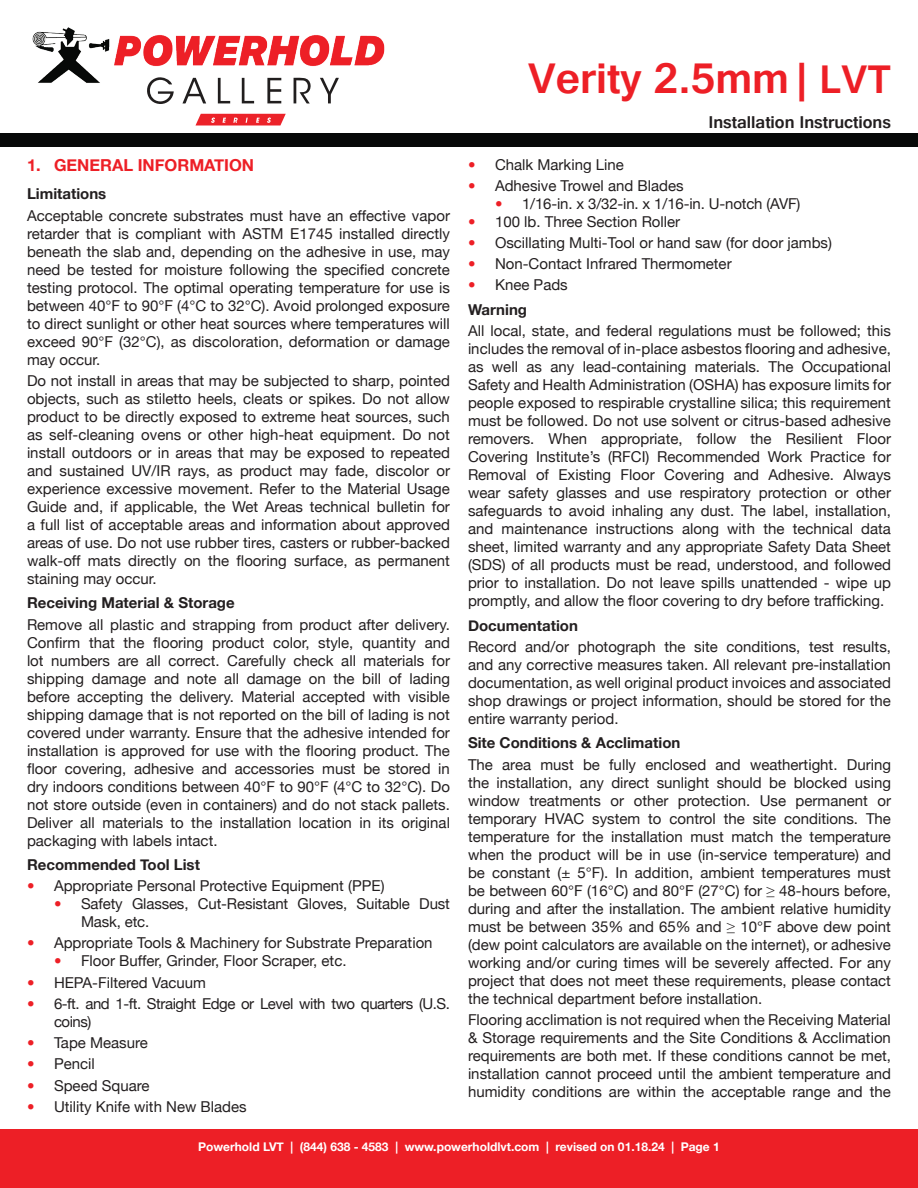
<style>
.page{position:relative;width:918px;height:1188px;background:#fff}
.page>*{position:absolute;margin:0;border:0;box-sizing:border-box;transform-origin:0 0}
.t1{font:700 45px "Gautami";color:#ed1f26}
.t2{font:700 18px "Gautami";color:#231f20}
.t3{font:700 16.5px "Helvetica Neue";color:#ed1f26}
.t4{font:15px/18px "Helvetica Neue";color:#231f20;text-align:justify}
.t5{font:700 15px "Helvetica Neue";color:#231f20}
.t6{font:15px/18px "Helvetica Neue";letter-spacing:-.03em;color:#231f20}
.t7{font:700 12px "Helvetica Neue";color:#fff}
.s1{font-size:42px}
.s2{color:#ed1f26}
</style>
<div class="page">
<div style="left:0;top:134px;width:918px;height:13px;background:#070908"></div>
<div style="left:0;top:1129px;width:918px;height:59px;background:#ed1f26"></div>
<img style="left:32px;top:27px;width:353px;height:56px">
<div style="left:111px;top:70px;width:277px;height:14px;background:#fff"></div>
<svg style="left:147px;top:77px;width:27px;height:27px"></svg>
<svg style="left:294px;top:78px;width:17px;height:25px"></svg>
<svg style="left:267px;top:78px;width:14px;height:25px"></svg>
<svg style="left:320px;top:78px;width:19px;height:25px"></svg>
<svg style="left:242px;top:78px;width:12px;height:25px"></svg>
<svg style="left:218px;top:78px;width:12px;height:25px"></svg>
<svg style="left:182px;top:78px;width:24px;height:26px"></svg>
<svg style="left:195px;top:114px;width:91px;height:11px"></svg>
<h1 class="t1" style="left:528px;top:51px;width:364px">Verity 2.5mm | <span class="s1">LVT</span></h1>
<p class="t3" style="left:27px;top:155px;width:229px">1. GENERAL INFORMATION</p>
<p class="t5" style="left:27px;top:185px;width:81px">Limitations</p>
<p class="t4" style="left:27px;top:206px;width:425px">Acceptable concrete substrates must have an effective vapor retarder that is compliant with ASTM E1745 installed directly beneath the slab and, depending on the adhesive in use, may need be tested for moisture following the specified concrete testing protocol. The optimal operating temperature for use is between 40°F to 90°F (4°C to 32°C). Avoid prolonged exposure to direct sunlight or other heat sources where temperatures will exceed 90°F (32°C), as discoloration, deformation or damage may occur.</p>
<p class="t4" style="left:27px;top:371px;width:425px">Do not install in areas that may be subjected to sharp, pointed objects, such as stiletto heels, cleats or spikes. Do not allow product to be directly exposed to extreme heat sources, such as self-cleaning ovens or other high-heat equipment. Do not install outdoors or in areas that may be exposed to repeated and sustained UV/IR rays, as product may fade, discolor or experience excessive movement. Refer to the Material Usage Guide and, if applicable, the Wet Areas technical bulletin for a full list of acceptable areas and information about approved areas of use. Do not use rubber tires, casters or rubber-backed walk-off mats directly on the flooring surface, as permanent staining may occur.</p>
<p class="t5" style="left:27px;top:594px;width:209px">Receiving Material &amp; Storage</p>
<p class="t4" style="left:27px;top:615px;width:425px">Remove all plastic and strapping from product after delivery.<br>Confirm that the flooring product color, style, quantity and lot numbers are all correct. Carefully check all materials for shipping damage and note all damage on the bill of lading before accepting the delivery. Material accepted with visible shipping damage that is not reported on the bill of lading is not covered under warranty. Ensure that the adhesive intended for installation is approved for use with the flooring product. The floor covering, adhesive and accessories must be stored in dry indoors conditions between 40°F to 90°F (4°C to 32°C). Do not store outside (even in containers) and do not stack pallets.<br>Deliver all materials to the installation location in its original packaging with labels intact.</p>
<p class="t5" style="left:27px;top:855px;width:174px">Recommended Tool List</p>
<p class="t4" style="left:27px;top:877px;width:359px"><span class="s2">•</span> Appropriate Personal Protective Equipment (PPE)</p>
<p class="t4" style="left:81px;top:895px;width:370px;text-indent:-27px"><span class="s2">•</span> Safety Glasses, Cut-Resistant Gloves, Suitable Dust<br>Mask, etc.</p>
<p class="t4" style="left:27px;top:934px;width:407px"><span class="s2">•</span> Appropriate Tools &amp; Machinery for Substrate Preparation</p>
<p class="t4" style="left:54px;top:952px;width:294px"><span class="s2">•</span> Floor Buffer, Grinder, Floor Scraper, etc.</p>
<p class="t4" style="left:27px;top:973px;width:180px"><span class="s2">•</span> HEPA-Filtered Vacuum</p>
<p class="t6" style="left:54px;top:994px;width:398px;text-indent:-27px"><span class="s2">•</span> 6-ft. and 1-ft. Straight Edge or Level with two quarters (U.S. coins)</p>
<p class="t4" style="left:27px;top:1034px;width:122px"><span class="s2">•</span> Tape Measure</p>
<p class="t4" style="left:27px;top:1055px;width:69px"><span class="s2">•</span> Pencil</p>
<p class="t4" style="left:27px;top:1076px;width:124px"><span class="s2">•</span> Speed Square</p>
<p class="t4" style="left:27px;top:1097px;width:221px"><span class="s2">•</span> Utility Knife with New Blades</p>
<p class="t2" style="left:708px;top:111px;width:184px">Installation Instructions</p>
<p class="t4" style="left:468px;top:155px;width:157px"><span class="s2">•</span> Chalk Marking Line</p>
<p class="t4" style="left:468px;top:176px;width:217px"><span class="s2">•</span> Adhesive Trowel and Blades</p>
<p class="t4" style="left:495px;top:194px;width:307px"><span class="s2">•</span> 1/16-in. x 3/32-in. x 1/16-in. U-notch (AVF)</p>
<p class="t4" style="left:468px;top:212px;width:214px"><span class="s2">•</span> 100 lb. Three Section Roller</p>
<p class="t4" style="left:468px;top:233px;width:365px"><span class="s2">•</span> Oscillating Multi-Tool or hand saw (for door jambs)</p>
<p class="t4" style="left:468px;top:255px;width:265px"><span class="s2">•</span> Non-Contact Infrared Thermometer</p>
<p class="t4" style="left:468px;top:276px;width:101px"><span class="s2">•</span> Knee Pads</p>
<p class="t5" style="left:468px;top:300px;width:61px">Warning</p>
<p class="t4" style="left:468px;top:322px;width:425px">All local, state, and federal regulations must be followed; this includes the removal of in-place asbestos flooring and adhesive, as well as any lead-containing materials. The Occupational Safety and Health Administration (OSHA) has exposure limits for people exposed to respirable crystalline silica; this requirement must be followed. Do not use solvent or citrus-based adhesive removers. When appropriate, follow the Resilient Floor Covering Institute’s (RFCI) Recommended Work Practice for Removal of Existing Floor Covering and Adhesive. Always wear safety glasses and use respiratory protection or other safeguards to avoid inhaling any dust. The label, installation, and maintenance instructions along with the technical data sheet, limited warranty and any appropriate Safety Data Sheet (SDS) of all products must be read, understood, and followed prior to installation. Do not leave spills unattended - wipe up promptly, and allow the floor covering to dry before trafficking.</p>
<p class="t5" style="left:468px;top:616px;width:111px">Documentation</p>
<p class="t4" style="left:468px;top:637px;width:425px">Record and/or photograph the site conditions, test results, and any corrective measures taken. All relevant pre-installation documentation, as well original product invoices and associated shop drawings or project information, should be stored for the entire warranty period.</p>
<p class="t5" style="left:468px;top:734px;width:214px">Site Conditions &amp; Acclimation</p>
<p class="t4" style="left:468px;top:755px;width:425px">The area must be fully enclosed and weathertight. During the installation, any direct sunlight should be blocked using window treatments or other protection. Use permanent or temporary HVAC system to control the site conditions. The temperature for the installation must match the temperature when the product will be in use (in-service temperature) and be constant (± 5°F). In addition, ambient temperatures must be between 60°F (16°C) and 80°F (27°C) for ≥ 48-hours before, during and after the installation. The ambient relative humidity must be between 35% and 65% and ≥ 10°F above dew point (dew point calculators are available on the internet), or adhesive working and/or curing times will be severely affected. For any project that does not meet these requirements, please contact the technical department before installation.</p>
<p class="t4" style="left:468px;top:1010px;width:425px">Flooring acclimation is not required when the Receiving Material &amp; Storage requirements and the Site Conditions &amp; Acclimation requirements are both met. If these conditions cannot be met, installation cannot proceed until the ambient temperature and humidity conditions are within the acceptable range and the</p>
<p class="t7" style="left:198px;top:1139px;width:523px">Powerhold LVT | (844) 638 - 4583 | www.powerholdlvt.com | revised on 01.18.24 | Page 1</p>
</div>
